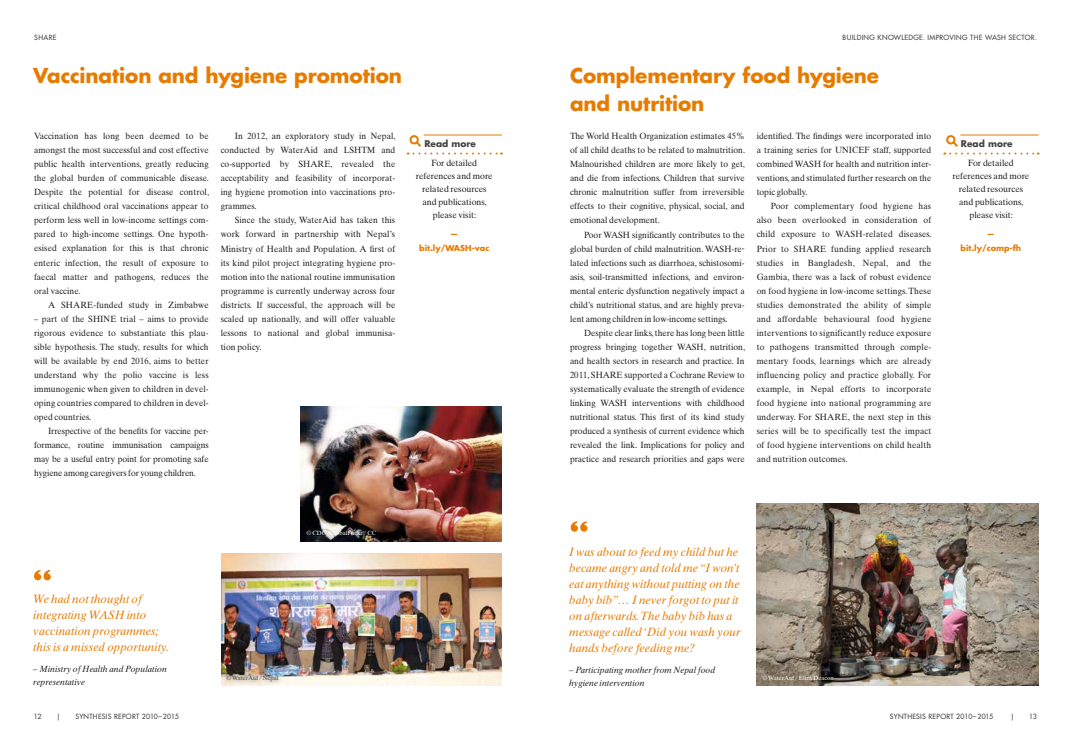
<style>
.page{position:relative;width:1072px;height:749px;background:#fff}
.page>*{position:absolute;margin:0;border:0;box-sizing:border-box;transform-origin:0 0}
.t1{font:700 20px/28px "Futura Std";letter-spacing:-.005em;color:#e77b00}
.t2{font:italic 12px/16px "Times Ten LT Std";color:#e77b00}
.t3{font:9px/14px "Times Ten LT Std";color:#212121;text-align:justify;scale:.95 1}
.t4{font:9px/13px "Times Ten LT Std";color:#212121;text-align:center}
.t5{font:italic 9px/13px "Times Ten LT Std";color:#212121}
.t6{font:700 9px "Futura Std";letter-spacing:.01em;color:#424241}
.t7{font:700 8px/14px "Futura Std";color:#e77b00;text-align:center}
.t8{font:500 7px "Futura Std";letter-spacing:.04em;color:#424241}
.t9{font:6px "Times Ten LT Std";color:#fff}
.t10{font:6px "Times Ten LT Std";color:#424241}
</style>
<div class="page">
<img style="left:756px;top:503px;width:282px;height:182px">
<img style="left:221px;top:553px;width:281px;height:132px">
<img style="left:300px;top:407px;width:202px;height:134px">
<svg style="left:34px;top:570px;width:17px;height:10px"></svg>
<svg style="left:570px;top:521px;width:17px;height:10px"></svg>
<hr style="left:960px;top:134px;width:78px;height:1px;background:#e77b00">
<div style="left:946px;top:135px;width:9px;height:9px;border:2px solid #e77b00;border-radius:50%"></div>
<svg style="left:944px;top:139px;width:94px;height:15px"></svg>
<hr style="left:423px;top:134px;width:79px;height:1px;background:#e77b00">
<div style="left:409px;top:135px;width:10px;height:9px;border:2px solid #e77b00;border-radius:50%"></div>
<svg style="left:407px;top:139px;width:95px;height:15px"></svg>
<div style="left:222px;top:670px;width:61px;height:16px;background:#000;opacity:.75"></div>
<p class="t8" style="left:34px;top:33px;width:24px">SHARE</p>
<p class="t8" style="left:842px;top:33px;width:196px">BUILDING KNOWLEDGE. IMPROVING THE WASH SECTOR.</p>
<h1 class="t1" style="left:33px;top:62px;width:370px">Vaccination and hygiene promotion</h1>
<h1 class="t1" style="left:570px;top:62px;width:310px">Complementary food hygiene and nutrition</h1>
<p class="t3" style="left:34px;top:129px;width:186px">Vaccination has long been deemed to be amongst the most successful and cost effective public health interventions, greatly reducing the global burden of communicable disease.<br>Despite the potential for disease control, critical childhood oral vaccinations appear to perform less well in low-income settings com&shy;pared to high-income settings. One hypoth&shy;esised explanation for this is that chronic enteric infection, the result of exposure to faecal matter and pathogens, reduces the oral vaccine.</p>
<p class="t3" style="left:48px;top:297px;width:171px">A SHARE-funded study in Zimbabwe</p>
<p class="t3" style="left:34px;top:311px;width:185px">– part of the SHINE trial – aims to provide rigorous evidence to substantiate this plau&shy;sible hypothesis. The study, results for which will be available by end 2016, aims to better understand why the polio vaccine is less immunogenic when given to children in devel&shy;oping countries compared to children in devel&shy;oped countries.</p>
<p class="t3" style="left:34px;top:423px;width:185px;text-indent:14px">Irrespective of the benefits for vaccine per&shy;formance, routine immunisation campaigns may be a useful entry point for promoting safe hygiene among caregivers for young children.</p>
<p class="t3" style="left:221px;top:129px;width:186px;text-indent:14px">In 2012, an exploratory study in Nepal, conducted by WaterAid and LSHTM and co-supported by SHARE, revealed the acceptability and feasibility of incorporat&shy;ing hygiene promotion into vaccinations pro&shy;grammes.</p>
<p class="t3" style="left:221px;top:213px;width:185px;text-indent:14px">Since the study, WaterAid has taken this work forward in partnership with Nepal’s Ministry of Health and Population. A first of its kind pilot project integrating hygiene pro&shy;motion into the national routine immunisation programme is currently underway across four districts. If successful, the approach will be scaled up nationally, and will offer valuable lessons to national and global immunisa&shy;tion policy.</p>
<p class="t6" style="left:424px;top:137px;width:53px">Read more</p>
<p class="t4" style="left:416px;top:156px;width:78px">For detailed references and more related resources and publications, please visit:</p>
<p class="t7" style="left:419px;top:227px;width:72px">— bit.ly/WASH-vac</p>
<p class="t3" style="left:570px;top:129px;width:186px">The World Health Organization estimates 45% of all child deaths to be related to malnutrition.<br>Malnourished children are more likely to get, and die from infections. Children that survive chronic malnutrition suffer from irreversible effects to their cognitive, physical, social, and emotional development.</p>
<p class="t3" style="left:570px;top:227px;width:185px;text-indent:14px">Poor WASH significantly contributes to the global burden of child malnutrition. WASH-re&shy;lated infections such as diarrhoea, schistosomi&shy;asis, soil-transmitted infections, and environ&shy;mental enteric dysfunction negatively impact a child’s nutritional status, and are highly preva&shy;lent among children in low-income settings.</p>
<p class="t3" style="left:570px;top:325px;width:186px;text-indent:14px">Despite clear links, there has long been little progress bringing together WASH, nutrition, and health sectors in research and practice. In 2011, SHARE supported a Cochrane Review to systematically evaluate the strength of evidence linking WASH interventions with childhood nutritional status. This first of its kind study produced a synthesis of current evidence which revealed the link. Implications for policy and practice and research priorities and gaps were</p>
<p class="t3" style="left:756px;top:129px;width:185px">identified. The findings were incorporated into a training series for UNICEF staff, supported combined WASH for health and nutrition inter&shy;ventions, and stimulated further research on the topic globally.</p>
<p class="t3" style="left:756px;top:199px;width:186px;text-indent:14px">Poor complementary food hygiene has also been overlooked in consideration of child exposure to WASH-related diseases.<br>Prior to SHARE funding applied research studies in Bangladesh, Nepal, and the Gambia, there was a lack of robust evidence on food hygiene in low-income settings. These studies demonstrated the ability of simple and affordable behavioural food hygiene interventions to significantly reduce exposure to pathogens transmitted through comple&shy;mentary foods, learnings which are already influencing policy and practice globally. For example, in Nepal efforts to incorporate food hygiene into national programming are underway. For SHARE, the next step in this series will be to specifically test the impact of food hygiene interventions on child health and nutrition outcomes.</p>
<p class="t6" style="left:961px;top:137px;width:53px">Read more</p>
<p class="t4" style="left:952px;top:156px;width:78px">For detailed references and more related resources and publications, please visit:</p>
<p class="t7" style="left:960px;top:227px;width:62px">— bit.ly/comp-fh</p>
<h2 class="t2" style="left:33px;top:590px;width:137px">We had not thought of integrating WASH into vaccination programmes; this is a missed opportunity.</h2>
<p class="t5" style="left:33px;top:662px;width:135px">– Ministry of Health and Population representative</p>
<p class="t9" style="left:306px;top:529px;width:71px">© CDC /GlobalFlickr / CC</p>
<h2 class="t2" style="left:569px;top:543px;width:173px">I was about to feed my child but he became angry and told me “I won’t eat anything without putting on the baby bib”… I never forgot to put it on afterwards. The baby bib has a message called ‘Did you wash your hands before feeding me?</h2>
<p class="t5" style="left:569px;top:662px;width:148px">– Participating mother from Nepal food hygiene intervention</p>
<p class="t10" style="left:226px;top:674px;width:54px">© WaterAid / Nepal</p>
<p class="t9" style="left:762px;top:674px;width:73px">© WaterAid / Eliza Deacon</p>
<p class="t8" style="left:34px;top:712px;width:9px">12</p>
<p class="t8" style="left:57px;top:712px;width:5px">|</p>
<p class="t8" style="left:75px;top:712px;width:105px">SYNTHESIS REPORT 2010–2015</p>
<p class="t8" style="left:889px;top:712px;width:105px">SYNTHESIS REPORT 2010–2015</p>
<p class="t8" style="left:1010px;top:712px;width:5px">|</p>
<p class="t8" style="left:1029px;top:712px;width:9px">13</p>
</div>
